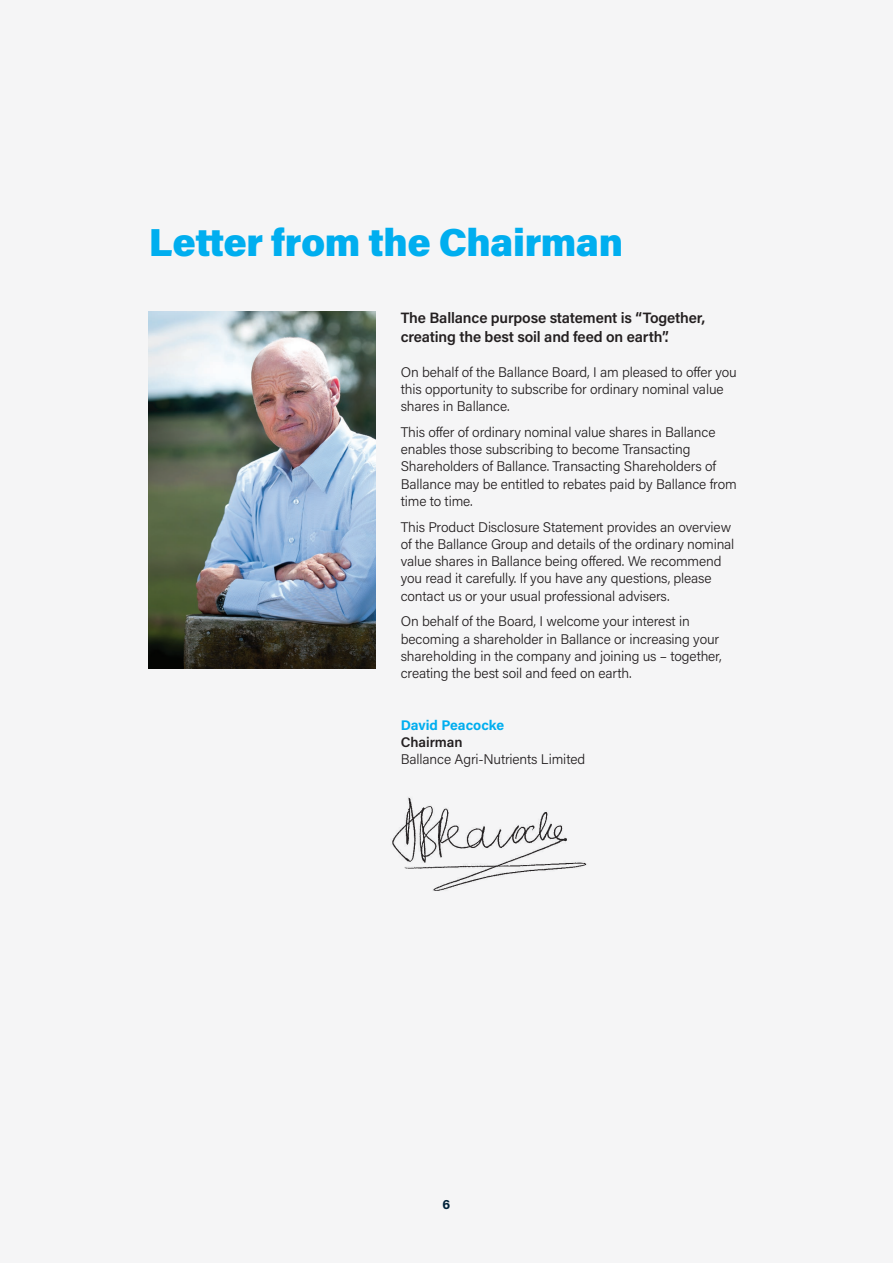
<style>
.page{position:relative;width:893px;height:1263px;background:#f5f5f6}
.page>*{position:absolute;margin:0;border:0;box-sizing:border-box;transform-origin:0 0}
.t1{font:900 39px "Acumin Pro";letter-spacing:-.015em;color:#00aeef}
.t2{font:600 15px/19.5px "Acumin Pro";letter-spacing:-.01em;color:#231f20}
.t3{font:300 13.95px/17.2px "Acumin Pro";letter-spacing:-.01em;color:#231f20}
.t4{font:700 13.95px "Acumin Pro";color:#00aeef}
.t5{font:600 13.95px "Acumin Pro";letter-spacing:-.005em;color:#231f20}
.t6{font:700 13.5px "Acumin Pro";color:#002239}
</style>
<div class="page">
<img style="left:148px;top:312px;width:228px;height:356px">
<img style="left:392px;top:797px;width:195px;height:94px">
<h1 class="t1" style="left:149px;top:215px;width:476px">Letter from the Chairman</h1>
<p class="t2" style="left:401px;top:307px;width:306px">The Ballance purpose statement is “Together, creating the best soil and feed on earth”.</p>
<p class="t3" style="left:401px;top:363px;width:338px">On behalf of the Ballance Board, I am pleased to offer you this opportunity to subscribe for ordinary nominal value shares in Ballance.</p>
<p class="t3" style="left:401px;top:423px;width:337px">This offer of ordinary nominal value shares in Ballance enables those subscribing to become Transacting Shareholders of Ballance. Transacting Shareholders of Ballance may be entitled to rebates paid by Ballance from time to time.</p>
<p class="t3" style="left:401px;top:518px;width:335px">This Product Disclosure Statement provides an overview of the Ballance Group and details of the ordinary nominal value shares in Ballance being offered. We recommend you read it carefully. If you have any questions, please contact us or your usual professional advisers.</p>
<p class="t3" style="left:401px;top:612px;width:322px">On behalf of the Board, I welcome your interest in becoming a shareholder in Ballance or increasing your shareholding in the company and joining us – together, creating the best soil and feed on earth.</p>
<p class="t4" style="left:401px;top:715px;width:105px">David Peacocke</p>
<p class="t5" style="left:401px;top:732px;width:63px">Chairman</p>
<p class="t3" style="left:401px;top:750px;width:186px">Ballance Agri-Nutrients Limited</p>
<p class="t6" style="left:443px;top:1195px;width:9px">6</p>
</div>
